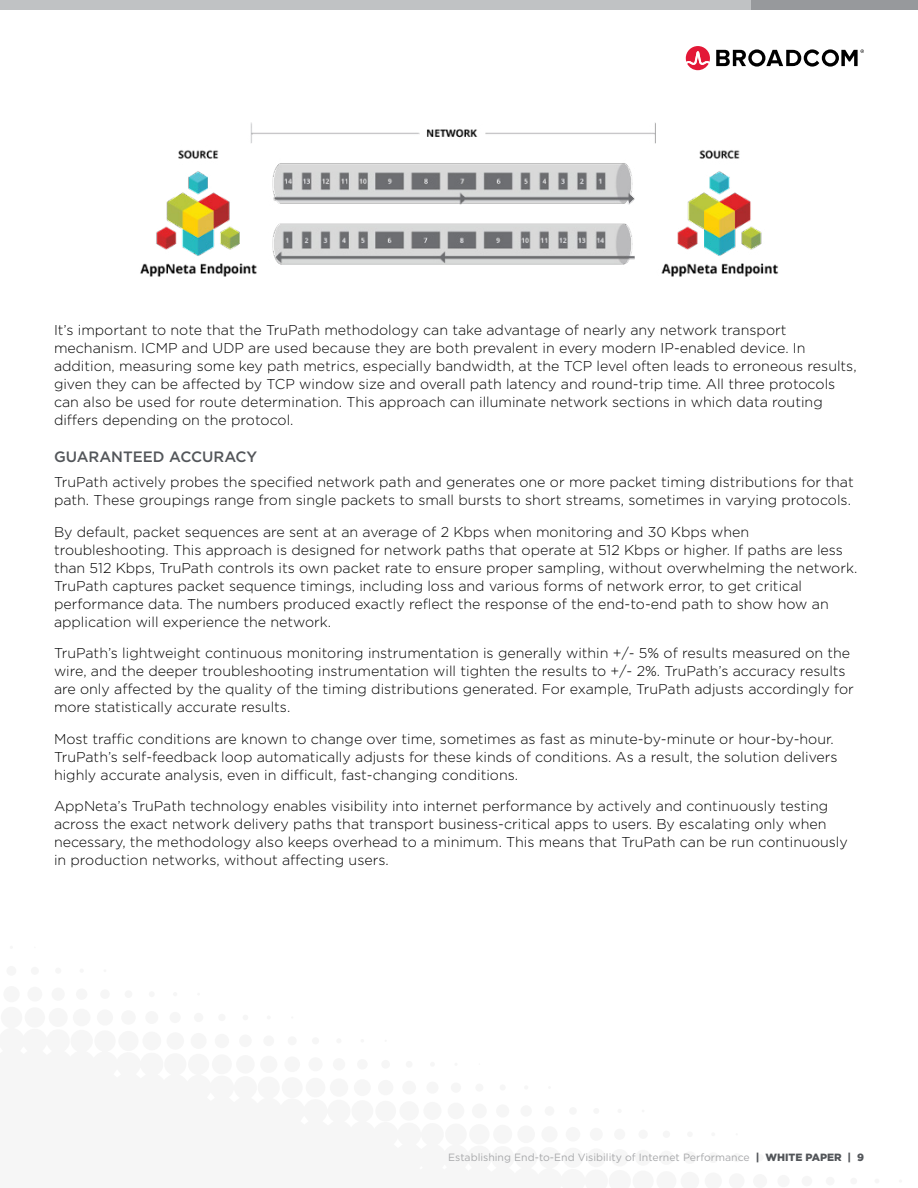
<style>
.page{position:relative;width:918px;height:1188px;background:#fff}
.page>*{position:absolute;margin:0;border:0;box-sizing:border-box;transform-origin:0 0}
.t1{font:500 15px "Gotham";color:#53565a}
.t2{font:300 14.25px/18px "Gotham";color:#000}
.t3{font:10.5px "Gotham";color:#a7a8aa}
.s1{font-weight:900;color:#53565a}
</style>
<div class="page">
<div style="left:0;top:0;width:915px;height:10px;background:#c0c2c4"></div>
<div style="left:751px;top:0;width:167px;height:10px;background:#97999c"></div>
<svg style="left:716px;top:49px;width:148px;height:18px"></svg>
<svg style="left:686px;top:46px;width:24px;height:24px"></svg>
<img style="left:140px;top:122px;width:639px;height:155px">
<p class="t2" style="left:54px;top:321px;width:804px">It’s important to note that the TruPath methodology can take advantage of nearly any network transport mechanism. ICMP and UDP are used because they are both prevalent in every modern IP-enabled device. In addition, measuring some key path metrics, especially bandwidth, at the TCP level often leads to erroneous results, given they can be affected by TCP window size and overall path latency and round-trip time. All three protocols can also be used for route determination. This approach can illuminate network sections in which data routing differs depending on the protocol.</p>
<p class="t1" style="left:54px;top:447px;width:205px">GUARANTEED ACCURACY</p>
<p class="t2" style="left:54px;top:473px;width:801px">TruPath actively probes the specified network path and generates one or more packet timing distributions for that path. These groupings range from single packets to small bursts to short streams, sometimes in varying protocols.</p>
<p class="t2" style="left:54px;top:522px;width:805px">By default, packet sequences are sent at an average of 2 Kbps when monitoring and 30 Kbps when troubleshooting. This approach is designed for network paths that operate at 512 Kbps or higher. If paths are less than 512 Kbps, TruPath controls its own packet rate to ensure proper sampling, without overwhelming the network.<br>TruPath captures packet sequence timings, including loss and various forms of network error, to get critical performance data. The numbers produced exactly reflect the response of the end-to-end path to show how an application will experience the network.</p>
<p class="t2" style="left:54px;top:644px;width:801px">TruPath’s lightweight continuous monitoring instrumentation is generally within +/- 5% of results measured on the wire, and the deeper troubleshooting instrumentation will tighten the results to +/- 2%. TruPath’s accuracy results are only affected by the quality of the timing distributions generated. For example, TruPath adjusts accordingly for more statistically accurate results.</p>
<p class="t2" style="left:54px;top:729px;width:785px">Most traffic conditions are known to change over time, sometimes as fast as minute-by-minute or hour-by-hour.<br>TruPath’s self-feedback loop automatically adjusts for these kinds of conditions. As a result, the solution delivers highly accurate analysis, even in difficult, fast-changing conditions.</p>
<p class="t2" style="left:54px;top:797px;width:795px">AppNeta’s TruPath technology enables visibility into internet performance by actively and continuously testing across the exact network delivery paths that transport business-critical apps to users. By escalating only when necessary, the methodology also keeps overhead to a minimum. This means that TruPath can be run continuously in production networks, without affecting users.</p>
<p class="t3" style="left:448px;top:1151px;width:417px">Establishing End-to-End Visibility of Internet Performance <span class="s1">| WHITE PAPER | 9</span></p>
</div>
